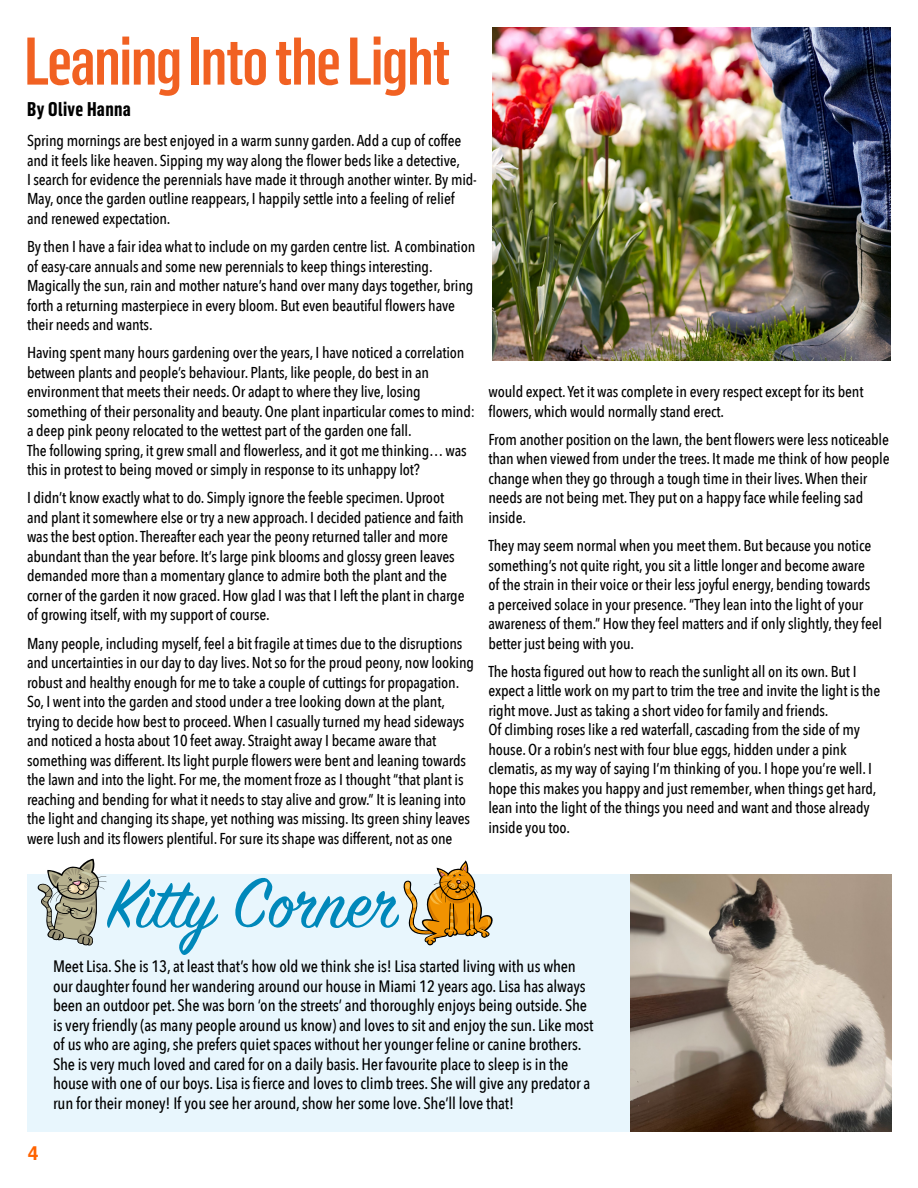
<style>
.page{position:relative;width:918px;height:1188px;background:#fff}
.page>*{position:absolute;margin:0;border:0;box-sizing:border-box;transform-origin:0 0}
.t1{font:77.1px "Sign Painter House Script";color:#0088ba}
.t2{font:500 66px "Flama Condensed";letter-spacing:-.03em;color:#f16122}
.t3{font:700 19.5px "Flama Condensed";letter-spacing:.02em;color:#000}
.t4{font:700 19.5px "Helvetica";color:#ff6300}
.t5{font:500 16.5px/19.5px "Avenir Next Condensed";letter-spacing:-.01em;color:#000}
.t6{font:500 15.75px/19.5px "Avenir Next Condensed";letter-spacing:-.01em;color:#000}
</style>
<div class="page">
<img style="left:492px;top:28px;width:399px;height:333px">
<div style="left:27px;top:875px;width:864px;height:257px;background:#e8f6fd"></div>
<svg style="left:402px;top:860px;width:91px;height:85px"></svg>
<svg style="left:38px;top:859px;width:69px;height:87px"></svg>
<img style="left:631px;top:875px;width:260px;height:257px">
<h2 class="t2" style="left:24px;top:20px;width:428px">Leaning Into the Light</h2>
<p class="t3" style="left:27px;top:97px;width:105px">By Olive Hanna</p>
<p class="t6" style="left:27px;top:131px;width:451px">Spring mornings are best enjoyed in a warm sunny garden. Add a cup of coffee and it feels like heaven. Sipping my way along the flower beds like a detective,<br>I search for evidence the perennials have made it through another winter. By mid-May, once the garden outline reappears, I happily settle into a feeling of relief and renewed expectation.</p>
<p class="t6" style="left:27px;top:237px;width:450px">By then I have a fair idea what to include on my garden centre list. A combination of easy-care annuals and some new perennials to keep things interesting.<br>Magically the sun, rain and mother nature’s hand over many days together, bring forth a returning masterpiece in every bloom. But even beautiful flowers have their needs and wants.</p>
<p class="t6" style="left:27px;top:343px;width:450px">Having spent many hours gardening over the years, I have noticed a correlation between plants and people’s behaviour. Plants, like people, do best in an environment that meets their needs. Or adapt to where they live, losing something of their personality and beauty. One plant inparticular comes to mind: a deep pink peony relocated to the wettest part of the garden one fall.<br>The following spring, it grew small and flowerless, and it got me thinking… was this in protest to being moved or simply in response to its unhappy lot?</p>
<p class="t6" style="left:27px;top:488px;width:439px">I didn’t know exactly what to do. Simply ignore the feeble specimen. Uproot and plant it somewhere else or try a new approach. I decided patience and faith was the best option. Thereafter each year the peony returned taller and more abundant than the year before. It’s large pink blooms and glossy green leaves demanded more than a momentary glance to admire both the plant and the corner of the garden it now graced. How glad I was that I left the plant in charge of growing itself, with my support of course.</p>
<p class="t6" style="left:27px;top:633px;width:449px">Many people, including myself, feel a bit fragile at times due to the disruptions and uncertainties in our day to day lives. Not so for the proud peony, now looking robust and healthy enough for me to take a couple of cuttings for propagation.<br>So, I went into the garden and stood under a tree looking down at the plant, trying to decide how best to proceed. When I casually turned my head sideways and noticed a hosta about 10 feet away. Straight away I became aware that something was different. Its light purple flowers were bent and leaning towards the lawn and into the light. For me, the moment froze as I thought “that plant is reaching and bending for what it needs to stay alive and grow.” It is leaning into the light and changing its shape, yet nothing was missing. Its green shiny leaves were lush and its flowers plentiful. For sure its shape was different, not as one</p>
<p class="t6" style="left:488px;top:382px;width:377px">would expect. Yet it was complete in every respect except for its bent flowers, which would normally stand erect.</p>
<p class="t6" style="left:488px;top:430px;width:403px">From another position on the lawn, the bent flowers were less noticeable than when viewed from under the trees. It made me think of how people change when they go through a tough time in their lives. When their needs are not being met. They put on a happy face while feeling sad inside.</p>
<p class="t6" style="left:488px;top:536px;width:395px">They may seem normal when you meet them. But because you notice something’s not quite right, you sit a little longer and become aware<br>of the strain in their voice or their less joyful energy, bending towards<br>a perceived solace in your presence. “They lean into the light of your awareness of them.” How they feel matters and if only slightly, they feel better just being with you.</p>
<p class="t6" style="left:488px;top:661px;width:393px">The hosta figured out how to reach the sunlight all on its own. But I expect a little work on my part to trim the tree and invite the light is the right move. Just as taking a short video for family and friends.<br>Of climbing roses like a red waterfall, cascading from the side of my house. Or a robin’s nest with four blue eggs, hidden under a pink clematis, as my way of saying I’m thinking of you. I hope you’re well. I hope this makes you happy and just remember, when things get hard, lean into the light of the things you need and want and those already inside you too.</p>
<p class="t4" style="left:28px;top:1140px;width:12px">4</p>
<h1 class="t1" style="left:108px;top:856px;width:295px">Kitty Corner</h1>
<p class="t5" style="left:53px;top:957px;width:542px">Meet Lisa. She is 13, at least that’s how old we think she is! Lisa started living with us when our daughter found her wandering around our house in Miami 12 years ago. Lisa has always been an outdoor pet. She was born ‘on the streets’ and thoroughly enjoys being outside. She is very friendly (as many people around us know) and loves to sit and enjoy the sun. Like most of us who are aging, she prefers quiet spaces without her younger feline or canine brothers.<br>She is very much loved and cared for on a daily basis. Her favourite place to sleep is in the house with one of our boys. Lisa is fierce and loves to climb trees. She will give any predator a run for their money! If you see her around, show her some love. She’ll love that!</p>
</div>
